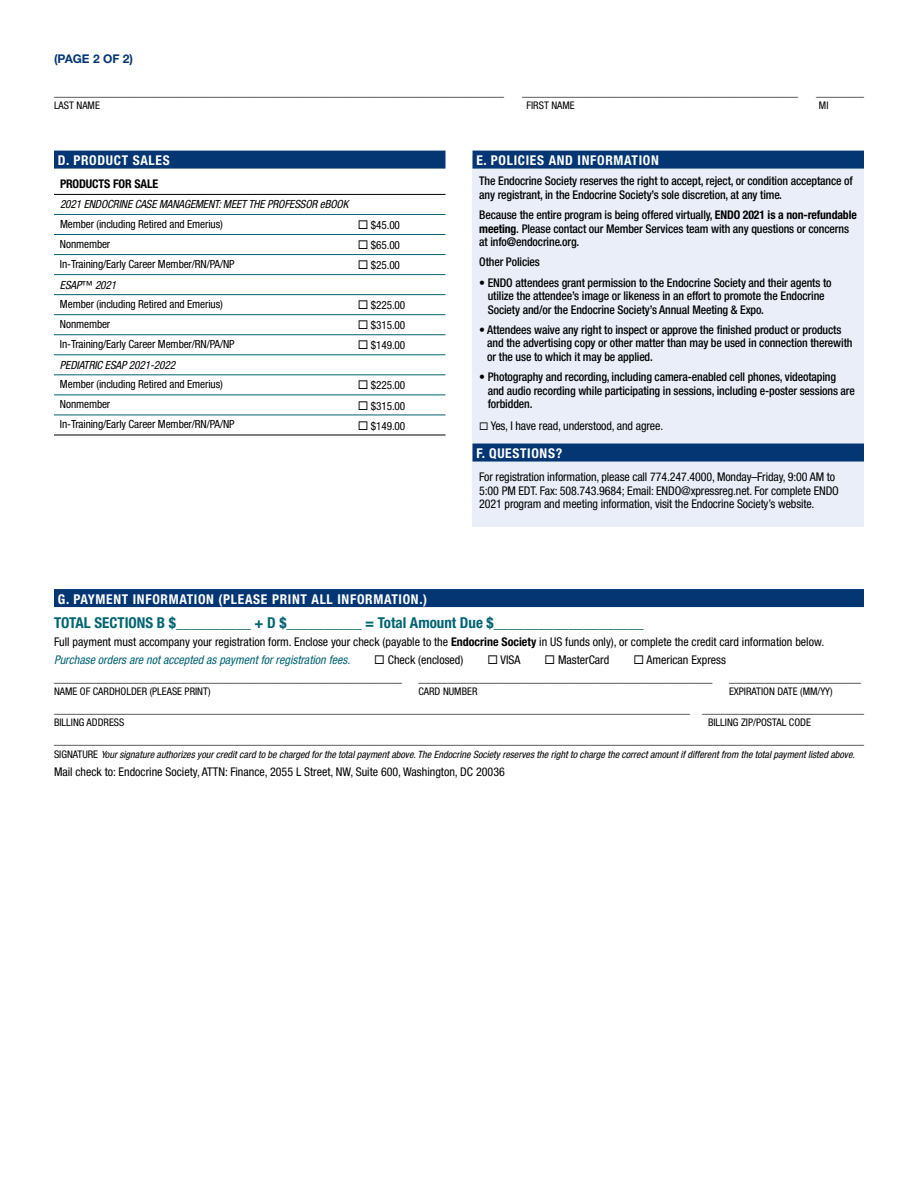
<style>
.page{position:relative;width:918px;height:1188px;background:#fff}
.page>*{position:absolute;margin:0;border:0;box-sizing:border-box;transform-origin:0 0}
.t1{font:700 condensed 15px "Helvetica Neue LT Std";color:#006472}
.t2{font:700 condensed 13.5px "Helvetica Neue LT Std";letter-spacing:.05em;color:#fff}
.t3{font:condensed 12px/13.5px "Helvetica Neue LT Std";color:#000}
.t4{font:500 condensed 12px/13.5px "Helvetica Neue LT Std";letter-spacing:-.01em;color:#000}
.t5{font:700 condensed 12px "Helvetica Neue LT Std";letter-spacing:-.01em;color:#000}
.t6{font:700 12px "Helvetica Neue LT Std";color:#043673}
.t7{font:condensed 11.25px/19.5px "Helvetica Neue LT Std";letter-spacing:-.01em;color:#000}
.t8{font:italic condensed 11.25px "Helvetica Neue LT Std";letter-spacing:-.01em;color:#000}
.t9{font:condensed 10.5px "Helvetica Neue LT Std";color:#000}
.t10{font:italic condensed 10.05px "Helvetica Neue LT Std";color:#000}
.s1{font-style:italic}
.s2{font-stretch:normal}
.s3{font-weight:700}
.s4{font-style:italic;color:#006472}
.s5{font-style:normal;font-size:10.5px}
</style>
<div class="page">
<div style="left:54px;top:151px;width:392px;height:18px;background:#043673"></div>
<hr style="left:54px;top:194px;width:297px;height:1px;background:#000">
<hr style="left:351px;top:194px;width:95px;height:1px;background:#000">
<hr style="left:54px;top:435px;width:297px;height:1px;background:#000">
<hr style="left:351px;top:435px;width:95px;height:1px;background:#000">
<hr style="left:54px;top:214px;width:297px;height:1px;background:#006472">
<hr style="left:351px;top:214px;width:95px;height:1px;background:#006472">
<hr style="left:54px;top:234px;width:297px;height:1px;background:#006472">
<hr style="left:351px;top:234px;width:95px;height:1px;background:#006472">
<hr style="left:54px;top:254px;width:297px;height:1px;background:#006472">
<hr style="left:351px;top:254px;width:95px;height:1px;background:#006472">
<hr style="left:54px;top:274px;width:297px;height:1px;background:#006472">
<hr style="left:351px;top:274px;width:95px;height:1px;background:#006472">
<hr style="left:54px;top:294px;width:297px;height:1px;background:#006472">
<hr style="left:351px;top:294px;width:95px;height:1px;background:#006472">
<hr style="left:54px;top:314px;width:297px;height:1px;background:#006472">
<hr style="left:351px;top:314px;width:95px;height:1px;background:#006472">
<hr style="left:54px;top:334px;width:297px;height:1px;background:#006472">
<hr style="left:351px;top:334px;width:95px;height:1px;background:#006472">
<hr style="left:54px;top:355px;width:297px;height:1px;background:#006472">
<hr style="left:351px;top:355px;width:95px;height:1px;background:#006472">
<hr style="left:54px;top:375px;width:297px;height:1px;background:#006472">
<hr style="left:351px;top:375px;width:95px;height:1px;background:#006472">
<hr style="left:54px;top:395px;width:297px;height:1px;background:#006472">
<hr style="left:351px;top:395px;width:95px;height:1px;background:#006472">
<hr style="left:54px;top:415px;width:297px;height:1px;background:#006472">
<hr style="left:351px;top:415px;width:95px;height:1px;background:#006472">
<div style="left:472px;top:156px;width:392px;height:370px;background:#e9eef8"></div>
<div style="left:54px;top:589px;width:810px;height:18px;background:#043673"></div>
<div style="left:472px;top:151px;width:392px;height:18px;background:#043673"></div>
<div style="left:472px;top:444px;width:392px;height:18px;background:#043673"></div>
<p class="t6" style="left:54px;top:51px;width:81px">(PAGE 2 OF 2)</p>
<p class="t3" style="left:54px;top:85px;width:451px">___________________________________________________________________________</p>
<p class="t3" style="left:522px;top:85px;width:277px">______________________________________________</p>
<p class="t3" style="left:816px;top:85px;width:49px">________</p>
<p class="t9" style="left:54px;top:99px;width:47px">LAST NAME</p>
<p class="t9" style="left:526px;top:99px;width:50px">FIRST NAME</p>
<p class="t9" style="left:819px;top:99px;width:11px">MI</p>
<p class="t2" style="left:58px;top:152px;width:113px">D. PRODUCT SALES</p>
<p class="t5" style="left:60px;top:177px;width:100px">PRODUCTS FOR SALE</p>
<p class="t8" style="left:60px;top:198px;width:290px">2021 ENDOCRINE CASE MANAGEMENT: MEET THE PROFESSOR eBOOK</p>
<p class="t7" style="left:60px;top:214px;width:164px">Member (including Retired and Emerius)</p>
<p class="t7" style="left:358px;top:215px;width:44px">◻ $45.00</p>
<p class="t7" style="left:60px;top:234px;width:52px">Nonmember</p>
<p class="t7" style="left:358px;top:235px;width:44px">◻ $65.00</p>
<p class="t7" style="left:60px;top:254px;width:176px">In-Training/Early Career Member/RN/PA/NP</p>
<p class="t7" style="left:358px;top:255px;width:44px">◻ $25.00</p>
<p class="t7" style="left:60px;top:275px;width:164px"><span class="s1">ESAP</span><span class="s2">™</span> <span class="s1">2021<br></span>Member (including Retired and Emerius)</p>
<p class="t7" style="left:358px;top:295px;width:49px">◻ $225.00</p>
<p class="t7" style="left:60px;top:314px;width:52px">Nonmember</p>
<p class="t7" style="left:358px;top:316px;width:49px">◻ $315.00</p>
<p class="t7" style="left:60px;top:334px;width:176px">In-Training/Early Career Member/RN/PA/NP</p>
<p class="t7" style="left:358px;top:336px;width:49px">◻ $149.00</p>
<p class="t8" style="left:60px;top:358px;width:117px">PEDIATRIC ESAP 2021-2022</p>
<p class="t7" style="left:60px;top:374px;width:164px">Member (including Retired and Emerius)</p>
<p class="t7" style="left:358px;top:376px;width:49px">◻ $225.00</p>
<p class="t7" style="left:60px;top:395px;width:52px">Nonmember</p>
<p class="t7" style="left:358px;top:396px;width:49px">◻ $315.00</p>
<p class="t7" style="left:60px;top:415px;width:176px">In-Training/Early Career Member/RN/PA/NP</p>
<p class="t7" style="left:358px;top:416px;width:49px">◻ $149.00</p>
<p class="t2" style="left:476px;top:152px;width:184px">E. POLICIES AND INFORMATION</p>
<p class="t4" style="left:479px;top:174px;width:375px">The Endocrine Society reserves the right to accept, reject, or condition acceptance of any registrant, in the Endocrine Society’s sole discretion, at any time.</p>
<p class="t4" style="left:479px;top:208px;width:379px">Because the entire program is being offered virtually, <span class="s3">ENDO 2021 is a non-refundable meeting</span>. Please contact our Member Services team with any questions or concerns at info@endocrine.org.</p>
<p class="t4" style="left:479px;top:255px;width:62px">Other Policies</p>
<p class="t4" style="left:488px;top:275px;width:345px;text-indent:-8px">• ENDO attendees grant permission to the Endocrine Society and their agents to utilize the attendee’s image or likeness in an effort to promote the Endocrine<br>Society and/or the Endocrine Society’s Annual Meeting &amp; Expo.</p>
<p class="t4" style="left:487px;top:323px;width:367px;text-indent:-8px">• Attendees waive any right to inspect or approve the finished product or products and the advertising copy or other matter than may be used in connection therewith or the use to which it may be applied.</p>
<p class="t4" style="left:488px;top:370px;width:369px;text-indent:-8px">• Photography and recording, including camera-enabled cell phones, videotaping and audio recording while participating in sessions, including e-poster sessions are forbidden.</p>
<p class="t3" style="left:479px;top:419px;width:186px">◻ Yes, I have read, understood, and agree.</p>
<p class="t2" style="left:476px;top:445px;width:87px">F. QUESTIONS?</p>
<p class="t3" style="left:479px;top:470px;width:361px">For registration information, please call 774.247.4000, Monday–Friday, 9:00 AM to<br>5:00 PM EDT. Fax: 508.743.9684; Email: ENDO@xpressreg.net. For complete ENDO<br>2021 program and meeting information, visit the Endocrine Society’s website.</p>
<p class="t2" style="left:58px;top:591px;width:371px">G. PAYMENT INFORMATION (PLEASE PRINT ALL INFORMATION.)</p>
<p class="t1" style="left:54px;top:614px;width:591px">TOTAL SECTIONS B $__________ + D $__________ = Total Amount Due $____________________</p>
<p class="t3" style="left:54px;top:633px;width:772px;line-height:18px">Full payment must accompany your registration form. Enclose your check (payable to the <span class="s3">Endocrine Society</span> in US funds only), or complete the credit card information below.<br><span class="s4">Purchase orders are not accepted as payment for registration fees.</span></p>
<p class="t3" style="left:374px;top:653px;width:91px">◻ Check (enclosed)</p>
<p class="t3" style="left:487px;top:653px;width:35px">◻ VISA</p>
<p class="t3" style="left:544px;top:653px;width:66px">◻ MasterCard</p>
<p class="t3" style="left:633px;top:653px;width:94px">◻ American Express</p>
<p class="t3" style="left:54px;top:671px;width:349px">__________________________________________________________</p>
<p class="t3" style="left:419px;top:671px;width:295px">_________________________________________________</p>
<p class="t3" style="left:729px;top:671px;width:133px">______________________</p>
<p class="t9" style="left:54px;top:685px;width:158px">NAME OF CARDHOLDER (PLEASE PRINT)</p>
<p class="t9" style="left:419px;top:685px;width:60px">CARD NUMBER</p>
<p class="t9" style="left:729px;top:685px;width:105px">EXPIRATION DATE (MM/YY)</p>
<p class="t3" style="left:54px;top:702px;width:811px">__________________________________________________________________________________________________________ ___________________________</p>
<p class="t9" style="left:54px;top:716px;width:72px">BILLING ADDRESS</p>
<p class="t9" style="left:708px;top:716px;width:104px">BILLING ZIP/POSTAL CODE</p>
<p class="t3" style="left:54px;top:733px;width:811px">_______________________________________________________________________________________________________________________________________</p>
<p class="t10" style="left:54px;top:749px;width:802px"><span class="s5">SIGNATURE</span> Your signature authorizes your credit card to be charged for the total payment above. The Endocrine Society reserves the right to charge the correct amount if different from the total payment listed above.</p>
<p class="t3" style="left:54px;top:765px;width:452px">Mail check to: Endocrine Society, ATTN: Finance, 2055 L Street, NW, Suite 600, Washington, DC 20036</p>
</div>
